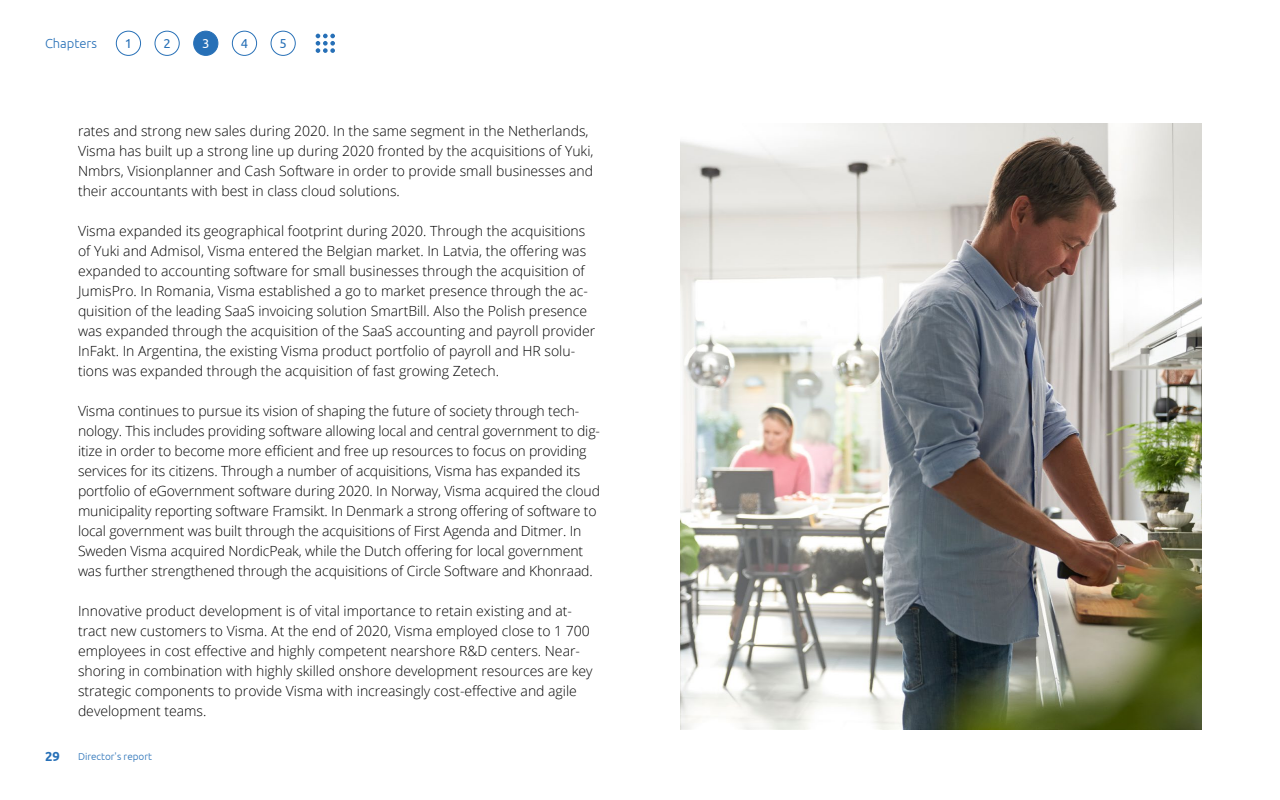
<style>
.page{position:relative;width:1280px;height:800px;background:#fff}
.page>*{position:absolute;margin:0;border:0;box-sizing:border-box;transform-origin:0 0}
.t1{font:300 14px/20px "Open Sans";color:#000}
.t2{font:300 13px "Ubuntu";color:#2770b7}
.t3{font:13px "Ubuntu";color:#2770b7}
.t4{font:700 13px "Ubuntu";color:#2770b7}
.t5{font:13px "Ubuntu";color:#fff}
.t6{font:300 10px "Ubuntu";color:#2770b7}
</style>
<div class="page">
<img style="left:680px;top:123px;width:522px;height:607px">
<div style="left:155px;top:31px;width:24px;height:25px;border:1px solid #2770b7;border-radius:50%"></div>
<div style="left:194px;top:31px;width:24px;height:24px;background:#2770b7;border-radius:50%"></div>
<div style="left:193px;top:31px;width:25px;height:25px;border:1px solid #2770b7;border-radius:50%"></div>
<svg style="left:316px;top:34px;width:19px;height:19px"></svg>
<div style="left:232px;top:31px;width:25px;height:25px;border:1px solid #2770b7;border-radius:50%"></div>
<div style="left:271px;top:31px;width:25px;height:25px;border:1px solid #2770b7;border-radius:50%"></div>
<div style="left:116px;top:31px;width:25px;height:25px;border:1px solid #2770b7;border-radius:50%"></div>
<p class="t2" style="left:45px;top:35px;width:54px">Chapters</p>
<p class="t3" style="left:125px;top:35px;width:9px">1</p>
<p class="t3" style="left:163px;top:35px;width:9px">2</p>
<p class="t5" style="left:202px;top:35px;width:9px">3</p>
<p class="t3" style="left:241px;top:35px;width:9px">4</p>
<p class="t3" style="left:279px;top:35px;width:9px">5</p>
<p class="t1" style="left:78px;top:121px;width:517px">rates and strong new sales during 2020. In the same segment in the Netherlands, Visma has built up a strong line up during 2020 fronted by the acquisitions of Yuki, Nmbrs, Visionplanner and Cash Software in order to provide small businesses and their accountants with best in class cloud solutions.</p>
<p class="t1" style="left:78px;top:221px;width:519px">Visma expanded its geographical footprint during 2020. Through the acquisitions of Yuki and Admisol, Visma entered the Belgian market. In Latvia, the offering was expanded to accounting software for small businesses through the acquisition of JumisPro. In Romania, Visma established a go to market presence through the ac&shy;quisition of the leading SaaS invoicing solution SmartBill. Also the Polish presence was expanded through the acquisition of the SaaS accounting and payroll provider InFakt. In Argentina, the existing Visma product portfolio of payroll and HR solu&shy;tions was expanded through the acquisition of fast growing Zetech.</p>
<p class="t1" style="left:78px;top:401px;width:524px">Visma continues to pursue its vision of shaping the future of society through tech&shy;nology. This includes providing software allowing local and central government to dig&shy;itize in order to become more efficient and free up resources to focus on providing services for its citizens. Through a number of acquisitions, Visma has expanded its portfolio of eGovernment software during 2020. In Norway, Visma acquired the cloud municipality reporting software Framsikt. In Denmark a strong offering of software to local government was built through the acquisitions of First Agenda and Ditmer. In Sweden Visma acquired NordicPeak, while the Dutch offering for local government was further strengthened through the acquisitions of Circle Software and Khonraad.</p>
<p class="t1" style="left:78px;top:601px;width:516px">Innovative product development is of vital importance to retain existing and at&shy;tract new customers to Visma. At the end of 2020, Visma employed close to 1 700 employees in cost effective and highly competent nearshore R&amp;D centers. Near&shy;shoring in combination with highly skilled onshore development resources are key strategic components to provide Visma with increasingly cost-effective and agile development teams.</p>
<p class="t4" style="left:45px;top:749px;width:16px">29</p>
<p class="t6" style="left:78px;top:750px;width:76px">Director's report</p>
</div>
